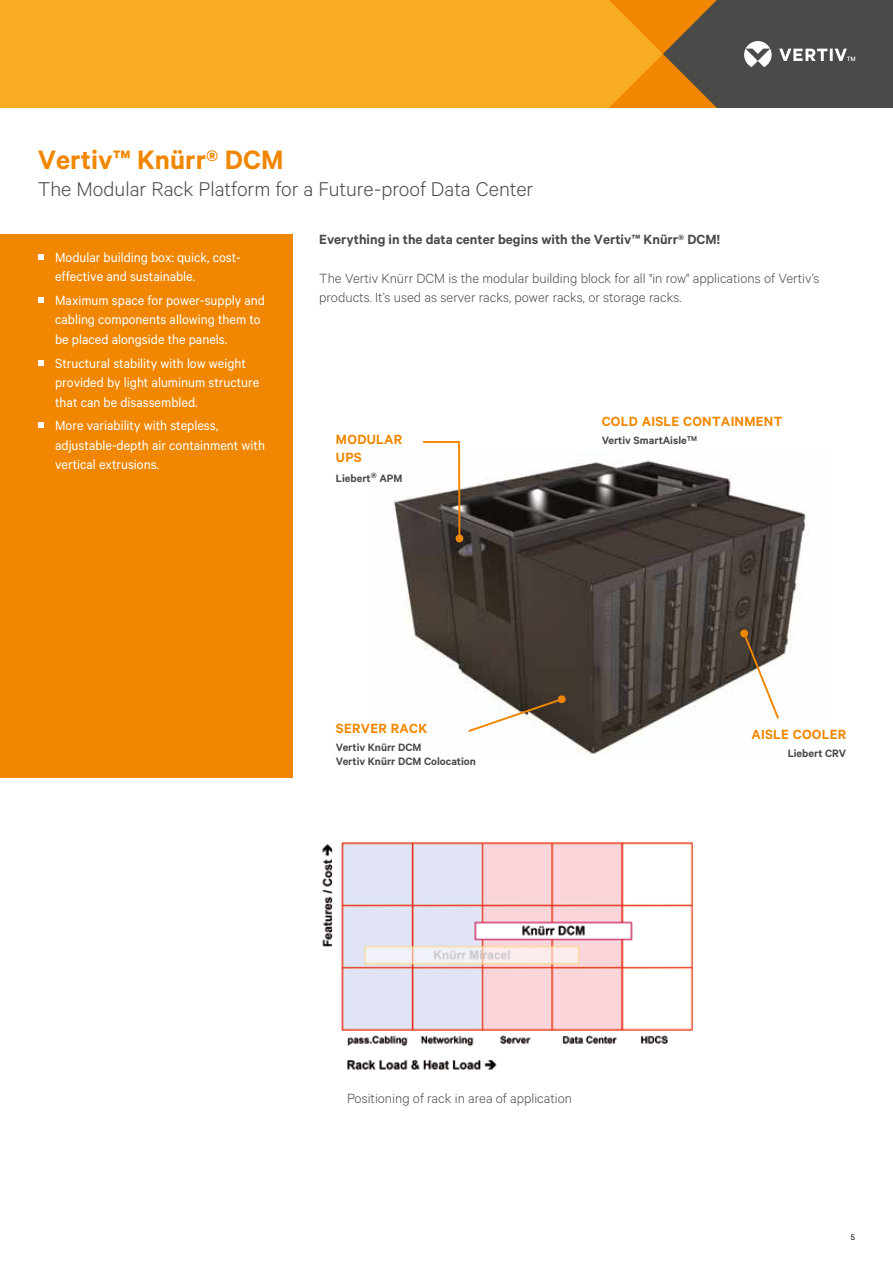
<style>
.page{position:relative;width:893px;height:1263px;background:#fff}
.page>*{position:absolute;margin:0;border:0;box-sizing:border-box;transform-origin:0 0}
.t1{font:600 30px "Calibre";color:#f18700}
.t2{font:300 22.5px "Calibre";color:#4a4a49}
.t3{font:15px/19.5px "Calibre";color:#fff;scale:.95 1}
.t4{font:300 15px/19.5px "Calibre";color:#4a4a49}
.t5{font:600 15px "Calibre";color:#4a4a49}
.t6{font:600 15px/18px "Calibre";letter-spacing:.02em;color:#f18700}
.t7{font:600 12px/14.4px "Calibre";color:#4a4a49}
.t8{font:9px "Calibre";color:#000}
.s1{font-size:15px}
</style>
<div class="page">
<div style="left:0;top:0;width:663px;height:108px;background:#f8ac23"></div>
<svg style="left:663px;top:0;width:230px;height:108px;background:#635746"></svg>
<div style="left:0;top:234px;width:292px;height:543px;background:#f18700"></div>
<svg style="left:38px;top:254px;width:6px;height:5px"></svg>
<svg style="left:38px;top:297px;width:6px;height:6px"></svg>
<svg style="left:38px;top:360px;width:6px;height:5px"></svg>
<svg style="left:38px;top:423px;width:6px;height:5px"></svg>
<img style="left:393px;top:460px;width:415px;height:294px">
<svg style="left:740px;top:629px;width:41px;height:92px"></svg>
<svg style="left:466px;top:695px;width:100px;height:39px"></svg>
<svg style="left:421px;top:441px;width:43px;height:102px"></svg>
<img style="left:322px;top:842px;width:371px;height:228px">
<h1 class="t1" style="left:38px;top:141px;width:247px">Vertiv™ Knürr® DCM</h1>
<h2 class="t2" style="left:38px;top:175px;width:497px">The Modular Rack Platform for a Future-proof Data Center</h2>
<p class="t3" style="left:55px;top:247px;width:197px">Modular building box: quick, cost&shy;effective and sustainable.</p>
<p class="t3" style="left:55px;top:290px;width:222px">Maximum space for power-supply and cabling components allowing them to be placed alongside the panels.</p>
<p class="t3" style="left:55px;top:353px;width:216px">Structural stability with low weight provided by light aluminum structure that can be disassembled.</p>
<p class="t3" style="left:55px;top:415px;width:222px">More variability with stepless, adjustable-depth air containment with vertical extrusions.</p>
<p class="t5" style="left:319px;top:230px;width:402px">Everything in the data center begins with the Vertiv™ Knürr® DCM!</p>
<p class="t4" style="left:319px;top:268px;width:502px">The Vertiv Knürr DCM is the modular building block for all "in row" applications of Vertiv’s products. It’s used as server racks, power racks, or storage racks.</p>
<p class="t6" style="left:336px;top:430px;width:68px">MODULAR<br>UPS</p>
<p class="t7" style="left:336px;top:471px;width:68px">Liebert<span class="s1">®</span> APM</p>
<p class="t6" style="left:602px;top:412px;width:182px">COLD AISLE CONTAINMENT</p>
<p class="t7" style="left:602px;top:433px;width:97px">Vertiv SmartAisle<sup>TM</sup></p>
<p class="t6" style="left:336px;top:718px;width:93px">SERVER RACK</p>
<p class="t7" style="left:336px;top:739px;width:141px">Vertiv Knürr DCM<br>Vertiv Knürr DCM Colocation</p>
<p class="t6" style="left:751px;top:725px;width:96px">AISLE COOLER</p>
<p class="t7" style="left:788px;top:746px;width:60px">Liebert CRV</p>
<p class="t4" style="left:347px;top:1088px;width:227px">Positioning of rack in area of application</p>
<p class="t8" style="left:851px;top:1232px;width:6px">5</p>
</div>
